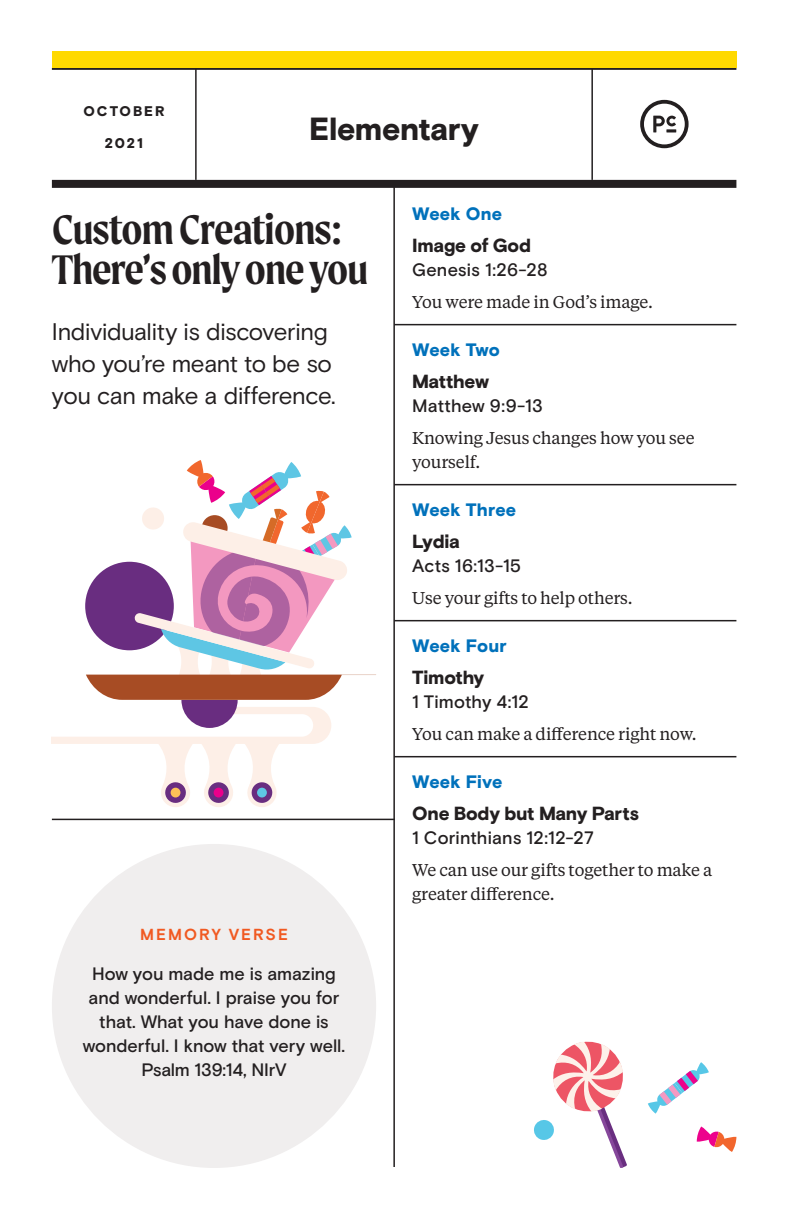
<style>
.page{position:relative;width:798px;height:1222px;background:#fff}
.page>*{position:absolute;margin:0;border:0;box-sizing:border-box;transform-origin:0 0}
.t1{font:600 44px/40px "Moret";letter-spacing:-.02em;color:#231f20}
.t2{font:900 32px "Basis Grotesque";letter-spacing:-.015em;color:#231f20}
.t3{font:24px/32px "Basis Grotesque";letter-spacing:-.015em;color:#231f20}
.t4{font:900 19px "Basis Grotesque";letter-spacing:-.015em;color:#231f20}
.t5{font:500 18px/24px "Basis Grotesque";color:#231f20;text-align:center}
.t6{font:900 18px "Basis Grotesque";letter-spacing:.01em;color:#0071bb}
.t7{font:17px/24px "Tiempos Text";letter-spacing:-.01em;color:#231f20}
.t8{font:700 16px "Basis Grotesque";letter-spacing:.125em;color:#f15921}
.t9{font:900 14px "Basis Grotesque";letter-spacing:.135em;color:#231f20}
</style>
<div class="page">
<svg style="left:52px;top:460px;width:324px;height:347px"></svg>
<hr style="left:195px;top:68px;width:1px;height:112px;background:#231f20">
<hr style="left:591px;top:68px;width:1px;height:112px;background:#231f20">
<hr style="left:52px;top:68px;width:684px;height:2px;background:#231f20">
<hr style="left:393px;top:187px;width:2px;height:980px;background:#231f20">
<div style="left:52px;top:180px;width:684px;height:8px;background:#231f20"></div>
<hr style="left:52px;top:819px;width:342px;height:1px;background:#231f20">
<div style="left:52px;top:52px;width:684px;height:16px;background:#ffd900"></div>
<svg style="left:640px;top:100px;width:48px;height:48px"></svg>
<hr style="left:394px;top:324px;width:342px;height:1px;background:#231f20">
<hr style="left:394px;top:484px;width:342px;height:1px;background:#231f20">
<hr style="left:394px;top:620px;width:342px;height:1px;background:#231f20">
<hr style="left:394px;top:756px;width:342px;height:1px;background:#231f20">
<div style="left:52px;top:844px;width:324px;height:324px;background:#f0eeee;border-radius:50%"></div>
<svg style="left:648px;top:1062px;width:60px;height:52px"></svg>
<svg style="left:696px;top:1126px;width:40px;height:26px"></svg>
<svg style="left:534px;top:1041px;width:93px;height:127px"></svg>
<p class="t9" style="left:83px;top:103px;width:83px">OCTOBER</p>
<p class="t9" style="left:105px;top:135px;width:40px">2021</p>
<h2 class="t2" style="left:309px;top:110px;width:171px">Elementary</h2>
<h1 class="t1" style="left:52px;top:209px;width:318px">Custom Creations:<br>There’s only one you</h1>
<h3 class="t3" style="left:52px;top:316px;width:285px">Individuality is discovering who you’re meant to be so you can make a difference.</h3>
<p class="t8" style="left:140px;top:925px;width:149px">MEMORY VERSE</p>
<p class="t5" style="left:83px;top:962px;width:264px">How you made me is amazing and wonderful. I praise you for that. What you have done is wonderful. I know that very well.<br>Psalm 139:14, NIrV</p>
<p class="t6" style="left:412px;top:203px;width:91px">Week One</p>
<p class="t4" style="left:412px;top:234px;width:120px">Image of God</p>
<p class="t5" style="left:412px;top:258px;width:137px">Genesis 1:26-28</p>
<p class="t7" style="left:412px;top:289px;width:242px">You were made in God’s image.</p>
<p class="t6" style="left:412px;top:339px;width:89px">Week Two</p>
<p class="t4" style="left:412px;top:370px;width:78px">Matthew</p>
<p class="t5" style="left:412px;top:394px;width:132px">Matthew 9:9-13</p>
<p class="t7" style="left:412px;top:425px;width:284px">Knowing Jesus changes how you see yourself.</p>
<p class="t6" style="left:412px;top:499px;width:105px">Week Three</p>
<p class="t4" style="left:412px;top:530px;width:49px">Lydia</p>
<p class="t5" style="left:412px;top:554px;width:110px">Acts 16:13-15</p>
<p class="t7" style="left:412px;top:585px;width:222px">Use your gifts to help others.</p>
<p class="t6" style="left:412px;top:635px;width:96px">Week Four</p>
<p class="t4" style="left:412px;top:666px;width:74px">Timothy</p>
<p class="t5" style="left:412px;top:690px;width:118px">1 Timothy 4:12</p>
<p class="t7" style="left:412px;top:721px;width:286px">You can make a difference right now.</p>
<p class="t6" style="left:412px;top:771px;width:92px">Week Five</p>
<p class="t4" style="left:412px;top:802px;width:228px">One Body but Many Parts</p>
<p class="t5" style="left:412px;top:826px;width:183px">1 Corinthians 12:12-27</p>
<p class="t7" style="left:412px;top:857px;width:301px">We can use our gifts together to make a greater difference.</p>
</div>
